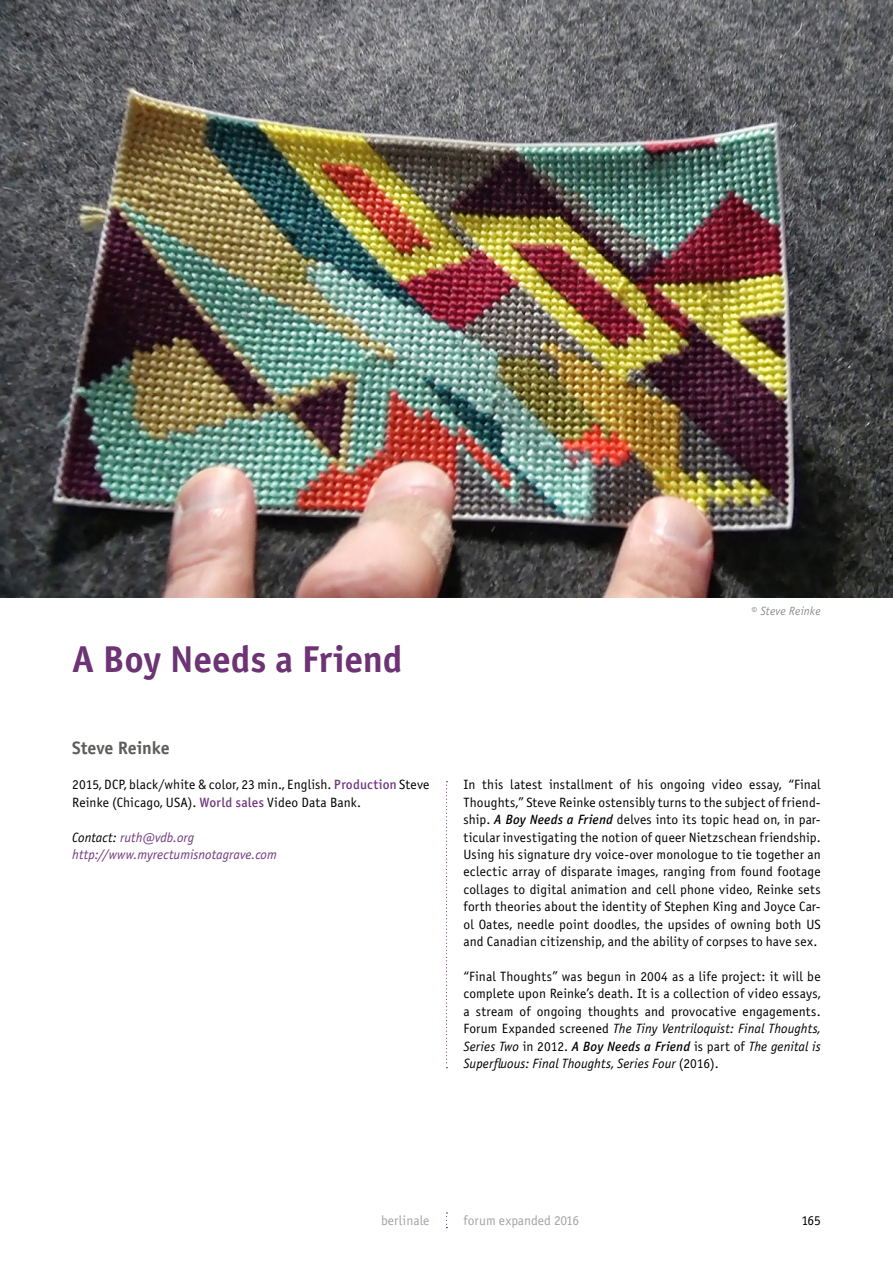
<style>
.page{position:relative;width:893px;height:1263px;background:#fff}
.page>*{position:absolute;margin:0;border:0;box-sizing:border-box;transform-origin:0 0}
.t1{font:37.5px "Officina Sans Bold ITC";letter-spacing:-.005em;color:#6d3374}
.t2{font:18px "Officina Sans Bold ITC";letter-spacing:-.005em;color:#5d5d5c}
.t3{font:13.5px/17.4px "Officina Sans Book ITC";letter-spacing:.01em;color:#000;text-align:justify}
.t4{font:italic 13.5px/17.4px "Officina Sans Book ITC";color:#70397e}
.t5{font:13.5px "Officina Sans Book ITC";color:#a4a4a4}
.t6{font:italic 12px "Officina Sans Book ITC";letter-spacing:.005em;color:#8f8f8f}
.s1{font-family:"Officina Sans Medium ITC";color:#70397e}
.s2{color:#000}
.s3{font-family:"Officina Sans Medium ITC";font-style:italic}
.s4{font-style:italic}
</style>
<div class="page">
<svg style="left:446px;top:781px;width:1px;height:287px"></svg>
<img style="left:0;top:0;width:893px;height:597px">
<h1 class="t1" style="left:72px;top:636px;width:332px">A Boy Needs a Friend</h1>
<h2 class="t2" style="left:72px;top:737px;width:99px">Steve Reinke</h2>
<p class="t3" style="left:72px;top:776px;width:359px">2015, DCP, black/white &amp; color, 23 min., English. <span class="s1">Production</span> Steve<br>Reinke (Chicago, USA). <span class="s1">World sales</span> Video Data Bank.</p>
<p class="t4" style="left:72px;top:828px;width:206px"><span class="s2">Contact:</span> ruth@vdb.org http://www.myrectumisnotagrave.com</p>
<p class="t6" style="left:752px;top:604px;width:71px">© Steve Reinke</p>
<p class="t3" style="left:463px;top:776px;width:359px">In this latest installment of his ongoing video essay, “Final Thoughts,” Steve Reinke ostensibly turns to the subject of friend&shy;ship. <span class="s3">A Boy Needs a Friend</span> delves into its topic head on, in par&shy;ticular investigating the notion of queer Nietzschean friendship.<br>Using his signature dry voice-over monologue to tie together an eclectic array of disparate images, ranging from found footage collages to digital animation and cell phone video, Reinke sets forth theories about the identity of Stephen King and Joyce Car&shy;ol Oates, needle point doodles, the upsides of owning both US and Canadian citizenship, and the ability of corpses to have sex.</p>
<p class="t3" style="left:463px;top:968px;width:359px">“Final Thoughts” was begun in 2004 as a life project: it will be complete upon Reinke’s death. It is a collection of video essays, a stream of ongoing thoughts and provocative engagements.<br>Forum Expanded screened <span class="s4">The Tiny Ventriloquist: Final Thoughts, Series Two</span> in 2012. <span class="s3">A Boy Needs a Friend</span> is part of <span class="s4">The genital is Superfluous: Final Thoughts, Series Four</span> (2016).</p>
<p class="t5" style="left:381px;top:1213px;width:50px">berlinale</p>
<p class="t5" style="left:463px;top:1213px;width:117px">forum expanded 2016</p>
<p class="t3" style="left:801px;top:1212px;width:21px">165</p>
</div>
